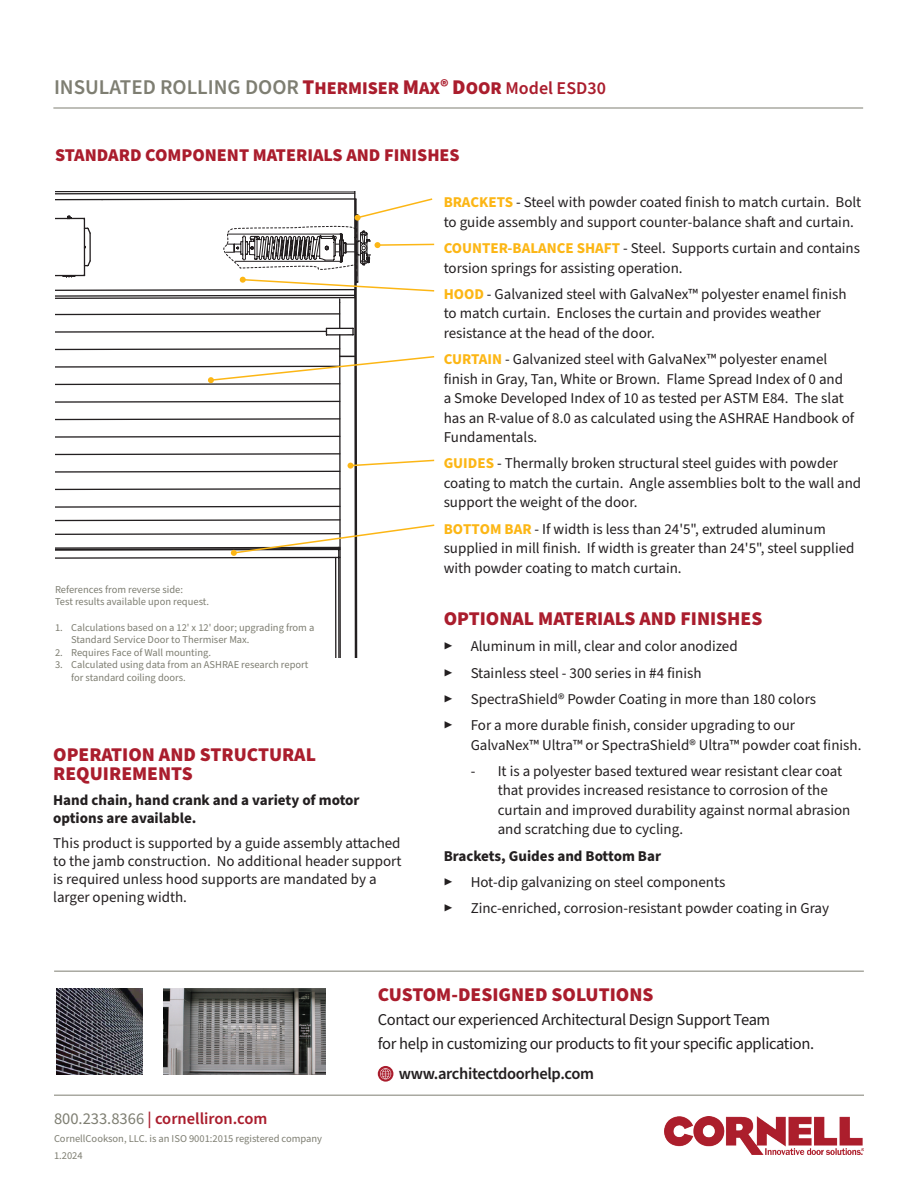
<style>
.page{position:relative;width:918px;height:1188px;background:#fff}
.page>*{position:absolute;margin:0;border:0;box-sizing:border-box;transform-origin:0 0}
.t1{font:600 21px "Source Sans Pro";color:#7e7e72}
.t2{font:900 19.5px/19.5px "Source Sans Pro";color:#aa1d2d}
.t3{font:900 18px "Source Sans Pro";color:#aa1d2d}
.t4{font:16.5px/24px "Source Sans Pro";letter-spacing:-.02em;color:#231f20}
.t5{font:600 16.5px "Source Sans Pro";color:#aa1d2d}
.t6{font:600 16.5px "Source Sans Pro";letter-spacing:-.02em;color:#231f20}
.t7{font:15px/19.5px "Source Sans Pro";color:#231f20}
.t8{font:700 15px/18px "Source Sans Pro";color:#231f20}
.t9{font:10.5px/12.6px "Source Sans Pro";color:#7e7e72}
.s1{font-weight:900;color:#aa1d2d}
.s2{font-weight:900;font-size:18px;color:#aa1d2d}
.s3{font-size:18px;color:#aa1d2d}
.s4{font-weight:700;color:#fcb615}
.s5{font-weight:400;color:#7e7e72}
</style>
<div class="page">
<hr style="left:54px;top:1095px;width:810px;height:1px;background:#7e7e72">
<hr style="left:54px;top:971px;width:810px;height:1px;background:#7e7e72">
<hr style="left:53px;top:108px;width:810px;height:1px;background:#7e7e72">
<img style="left:664px;top:1116px;width:200px;height:38px">
<img style="left:163px;top:989px;width:162px;height:86px">
<img style="left:56px;top:989px;width:87px;height:86px">
<svg style="left:55px;top:336px;width:286px;height:183px"></svg>
<svg style="left:55px;top:519px;width:380px;height:138px"></svg>
<svg style="left:55px;top:192px;width:380px;height:144px"></svg>
<svg style="left:55px;top:355px;width:380px;height:153px"></svg>
<svg style="left:378px;top:1066px;width:15px;height:16px"></svg>
<svg style="left:380px;top:1068px;width:11px;height:11px"></svg>
<h1 class="t1" style="left:54px;top:73px;width:553px">INSULATED ROLLING DOOR <span class="s1">T</span><span class="s2">HERMISER</span> <span class="s1">M</span><span class="s2">AX®</span> <span class="s1">D</span><span class="s2">OOR</span> <span class="s3">Model ESD30</span></h1>
<p class="t3" style="left:55px;top:143px;width:406px">STANDARD COMPONENT MATERIALS AND FINISHES</p>
<p class="t9" style="left:55px;top:583px;width:156px">References from reverse side:<br>Test results available upon request.</p>
<p class="t9" style="left:71px;top:621px;width:245px;text-indent:-16px">1. Calculations based on a 12' x 12' door; upgrading from a<br>Standard Service Door to Thermiser Max.</p>
<p class="t9" style="left:55px;top:646px;width:158px">2. Requires Face of Wall mounting.</p>
<p class="t9" style="left:71px;top:659px;width:239px;text-indent:-16px">3. Calculated using data from an ASHRAE research report for standard coiling doors.</p>
<h2 class="t2" style="left:53px;top:745px;width:264px">OPERATION AND STRUCTURAL<br>REQUIREMENTS</h2>
<p class="t8" style="left:53px;top:792px;width:308px">Hand chain, hand crank and a variety of motor options are available.</p>
<p class="t7" style="left:53px;top:834px;width:350px;line-height:18px">This product is supported by a guide assembly attached to the jamb construction. No additional header support is required unless hood supports are mandated by a larger opening width.</p>
<p class="t7" style="left:444px;top:193px;width:419px"><span class="s4">BRACKETS</span> - Steel with powder coated finish to match curtain. Bolt to guide assembly and support counter-balance shaft and curtain.</p>
<p class="t7" style="left:444px;top:239px;width:418px"><span class="s4">COUNTER-BALANCE SHAFT</span> - Steel. Supports curtain and contains torsion springs for assisting operation.</p>
<p class="t7" style="left:444px;top:285px;width:404px"><span class="s4">HOOD</span> - Galvanized steel with GalvaNex™ polyester enamel finish to match curtain. Encloses the curtain and provides weather resistance at the head of the door.</p>
<p class="t7" style="left:444px;top:350px;width:412px"><span class="s4">CURTAIN</span> - Galvanized steel with GalvaNex™ polyester enamel finish in Gray, Tan, White or Brown. Flame Spread Index of 0 and a Smoke Developed Index of 10 as tested per ASTM E84. The slat has an R-value of 8.0 as calculated using the ASHRAE Handbook of Fundamentals.</p>
<p class="t7" style="left:444px;top:454px;width:419px"><span class="s4">GUIDES</span> - Thermally broken structural steel guides with powder coating to match the curtain. Angle assemblies bolt to the wall and support the weight of the door.</p>
<p class="t7" style="left:444px;top:519px;width:412px"><span class="s4">BOTTOM BAR</span> - If width is less than 24'5", extruded aluminum supplied in mill finish. If width is greater than 24'5", steel supplied with powder coating to match curtain.</p>
<h2 class="t2" style="left:444px;top:609px;width:320px">OPTIONAL MATERIALS AND FINISHES</h2>
<p class="t7" style="left:444px;top:634px;width:374px;line-height:26.2px">▶ Aluminum in mill, clear and color anodized<br>▶ Stainless steel - 300 series in #4 finish<br>▶ SpectraShield® Powder Coating in more than 180 colors ▶ For a more durable finish, consider upgrading to our</p>
<p class="t7" style="left:471px;top:735px;width:392px">GalvaNex™ Ultra™ or SpectraShield® Ultra™ powder coat finish.</p>
<p class="t7" style="left:498px;top:762px;width:354px;text-indent:-27px">- It is a polyester based textured wear resistant clear coat that provides increased resistance to corrosion of the curtain and improved durability against normal abrasion and scratching due to cycling.</p>
<p class="t8" style="left:444px;top:847px;width:219px">Brackets, Guides and Bottom Bar</p>
<p class="t7" style="left:444px;top:869px;width:387px;line-height:26.2px">▶ Hot-dip galvanizing on steel components<br>▶ Zinc-enriched, corrosion-resistant powder coating in Gray</p>
<p class="t5" style="left:54px;top:1107px;width:215px"><span class="s5">800.233.8366</span> | cornelliron.com</p>
<p class="t9" style="left:54px;top:1132px;width:270px">CornellCookson, LLC. is an ISO 9001:2015 registered company</p>
<p class="t9" style="left:54px;top:1150px;width:30px">1.2024</p>
<h2 class="t2" style="left:378px;top:986px;width:277px">CUSTOM-DESIGNED SOLUTIONS</h2>
<p class="t4" style="left:378px;top:1009px;width:438px">Contact our experienced Architectural Design Support Team<br>for help in customizing our products to fit your specific application.</p>
<p class="t6" style="left:399px;top:1062px;width:197px">www.architectdoorhelp.com</p>
</div>
